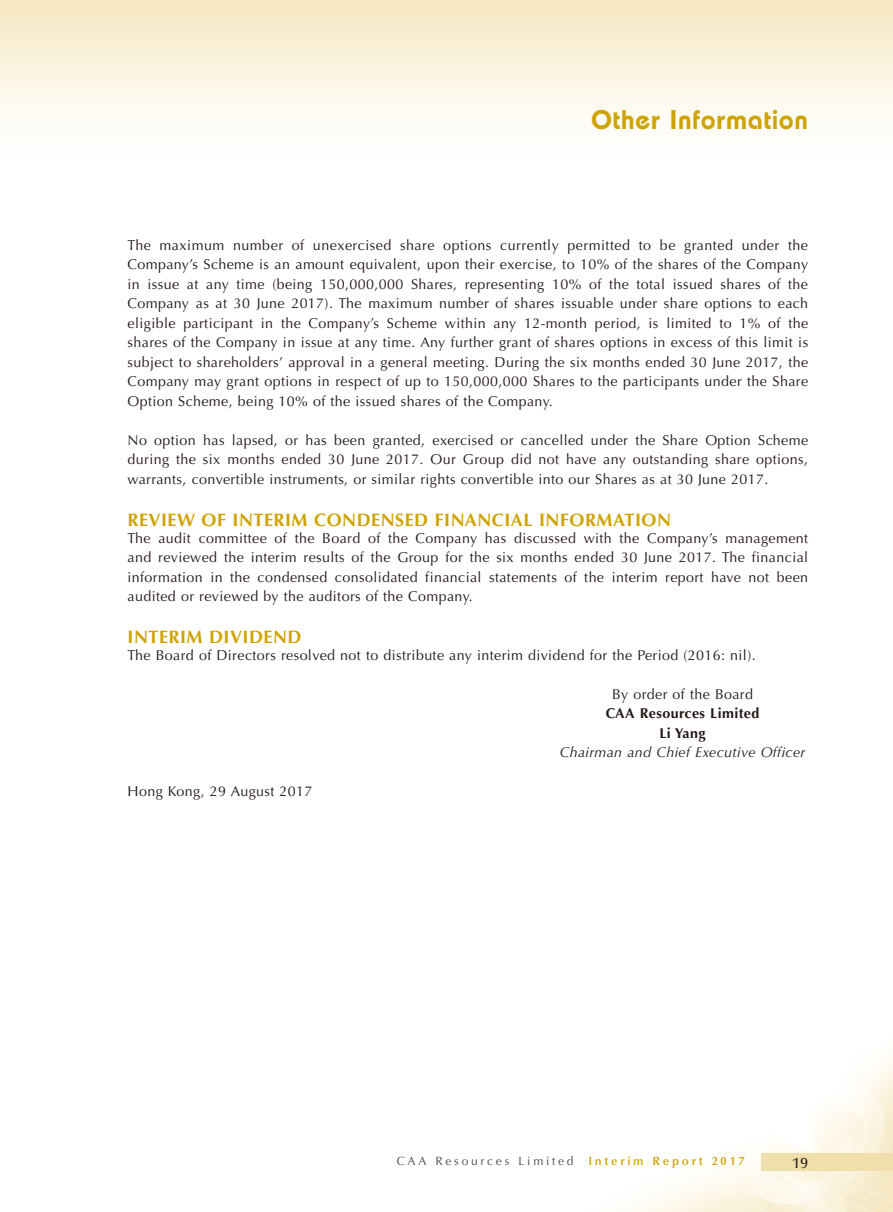
<style>
.page{position:relative;width:893px;height:1212px;background:#fff}
.page>*{position:absolute;margin:0;border:0;box-sizing:border-box;transform-origin:0 0}
.t1{font:600 27px "Bauhaus Std";letter-spacing:.03em;color:#cea300}
.t2{font:700 18px "Optima LT Std";letter-spacing:.03em;color:#cea300}
.t3{font:500 15px "Optima LT Std";color:#231916}
.t4{font:14.25px/19.5px "Optima LT Std";letter-spacing:.03em;color:#231916;text-align:justify}
.t5{font:italic 14.25px "Optima LT Std";letter-spacing:.03em;color:#231916}
.t6{font:700 14.25px/19.5px "Optima LT Std";letter-spacing:.03em;color:#231916;text-align:center}
.t7{font:12px "Optima LT Std";letter-spacing:.23em;color:#4d4a4a}
.s1{font-weight:600;color:#cea300}
</style>
<div class="page">
<div style="left:762px;top:1153px;width:131px;height:18px;background:#f0dfac"></div>
<h1 class="t1" style="left:591px;top:103px;width:218px">Other Information</h1>
<p class="t4" style="left:128px;top:236px;width:682px">The maximum number of unexercised share options currently permitted to be granted under the Company’s Scheme is an amount equivalent, upon their exercise, to 10% of the shares of the Company in issue at any time (being 150,000,000 Shares, representing 10% of the total issued shares of the Company as at 30 June 2017). The maximum number of shares issuable under share options to each eligible participant in the Company’s Scheme within any 12-month period, is limited to 1% of the shares of the Company in issue at any time. Any further grant of shares options in excess of this limit is subject to shareholders’ approval in a general meeting. During the six months ended 30 June 2017, the Company may grant options in respect of up to 150,000,000 Shares to the participants under the Share Option Scheme, being 10% of the issued shares of the Company.</p>
<p class="t4" style="left:128px;top:431px;width:682px">No option has lapsed, or has been granted, exercised or cancelled under the Share Option Scheme during the six months ended 30 June 2017. Our Group did not have any outstanding share options, warrants, convertible instruments, or similar rights convertible into our Shares as at 30 June 2017.</p>
<p class="t2" style="left:128px;top:509px;width:545px">REVIEW OF INTERIM CONDENSED FINANCIAL INFORMATION</p>
<p class="t4" style="left:128px;top:528px;width:682px">The audit committee of the Board of the Company has discussed with the Company’s management and reviewed the interim results of the Group for the six months ended 30 June 2017. The financial information in the condensed consolidated financial statements of the interim report have not been audited or reviewed by the auditors of the Company.</p>
<p class="t2" style="left:128px;top:626px;width:176px">INTERIM DIVIDEND</p>
<p class="t4" style="left:128px;top:645px;width:630px">The Board of Directors resolved not to distribute any interim dividend for the Period (2016: nil).</p>
<p class="t4" style="left:612px;top:684px;width:143px">By order of the Board</p>
<p class="t6" style="left:606px;top:704px;width:155px">CAA Resources Limited<br>Li Yang</p>
<p class="t5" style="left:560px;top:744px;width:247px">Chairman and Chief Executive Officer</p>
<p class="t4" style="left:128px;top:782px;width:186px">Hong Kong, 29 August 2017</p>
<p class="t7" style="left:397px;top:1154px;width:349px">CAA Resources Limited <span class="s1">Interim Report 2017</span></p>
<p class="t3" style="left:792px;top:1154px;width:17px">19</p>
</div>
